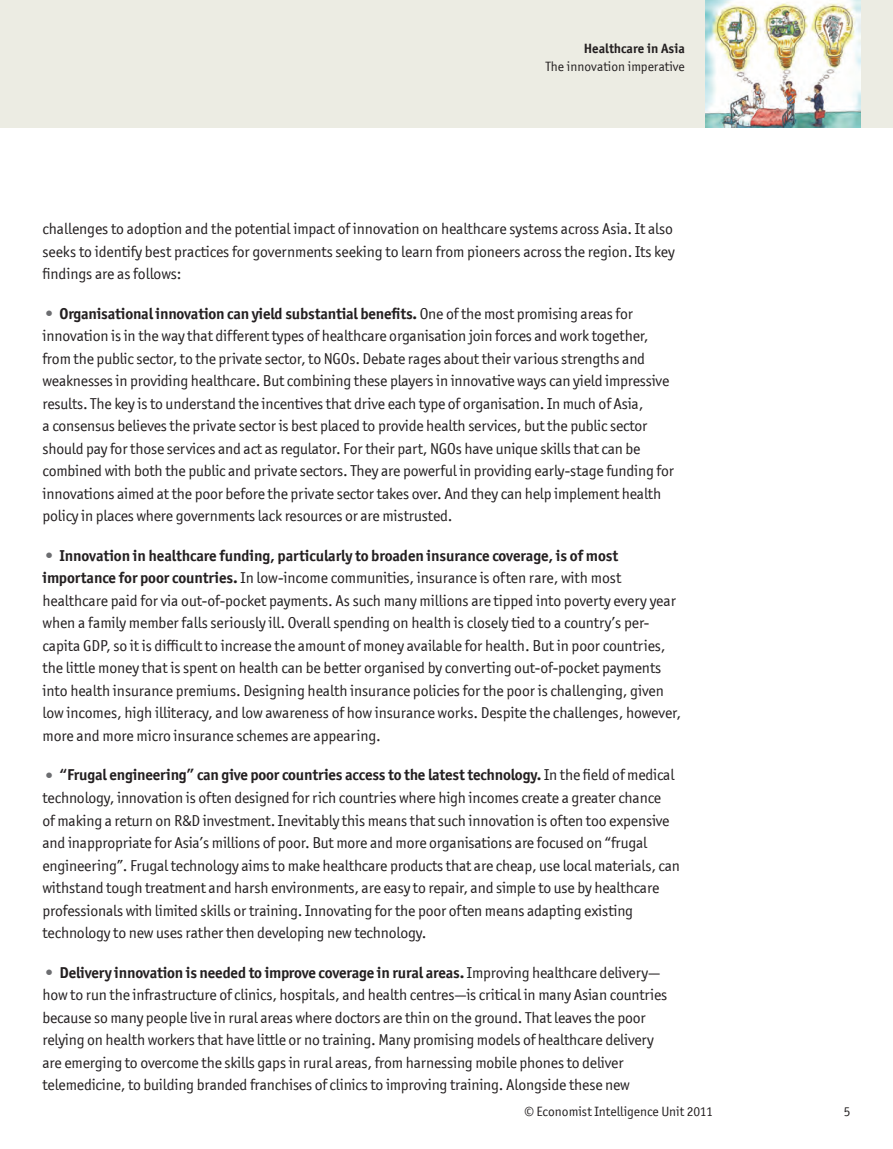
<style>
.page{position:relative;width:893px;height:1149px;background:#fff}
.page>*{position:absolute;margin:0;border:0;box-sizing:border-box;transform-origin:0 0}
.t1{font:15.75px/22.5px "Officina San ITC";letter-spacing:-.01em;color:#231f20}
.t2{font:13.5px "Officina San ITC";color:#231f20}
.t3{font:700 13.5px "Officina San ITC";color:#231f20}
.s1{font-weight:700;font-size:19.5px;color:#6c6d70}
.s2{font-weight:700}
</style>
<div class="page">
<div style="left:0;top:0;width:893px;height:128px;background:#ecece3"></div>
<img style="left:706px;top:0;width:154px;height:128px">
<p class="t3" style="left:584px;top:40px;width:103px">Healthcare in Asia</p>
<p class="t2" style="left:545px;top:59px;width:141px">The innovation imperative</p>
<p class="t1" style="left:43px;top:217px;width:634px;text-align:justify">challenges to adoption and the potential impact of innovation on healthcare systems across Asia. It also seeks to identify best practices for governments seeking to learn from pioneers across the region. Its key findings are as follows:</p>
<p class="t1" style="left:43px;top:302px;width:633px"><span class="s1">•</span> <span class="s2">Organisational innovation can yield substantial benefits.</span> One of the most promising areas for innovation is in the way that different types of healthcare organisation join forces and work together, from the public sector, to the private sector, to NGOs. Debate rages about their various strengths and weaknesses in providing healthcare. But combining these players in innovative ways can yield impressive results. The key is to understand the incentives that drive each type of organisation. In much of Asia,<br>a consensus believes the private sector is best placed to provide health services, but the public sector should pay for those services and act as regulator. For their part, NGOs have unique skills that can be combined with both the public and private sectors. They are powerful in providing early-stage funding for innovations aimed at the poor before the private sector takes over. And they can help implement health policy in places where governments lack resources or are mistrusted.</p>
<p class="t1" style="left:43px;top:544px;width:640px"><span class="s1">•</span> <span class="s2">Innovation in healthcare funding, particularly to broaden insurance coverage, is of most importance for poor countries.</span> In low-income communities, insurance is often rare, with most healthcare paid for via out-of-pocket payments. As such many millions are tipped into poverty every year when a family member falls seriously ill. Overall spending on health is closely tied to a country’s per&shy;capita GDP, so it is difficult to increase the amount of money available for health. But in poor countries, the little money that is spent on health can be better organised by converting out-of-pocket payments into health insurance premiums. Designing health insurance policies for the poor is challenging, given low incomes, high illiteracy, and low awareness of how insurance works. Despite the challenges, however, more and more micro insurance schemes are appearing.</p>
<p class="t1" style="left:43px;top:763px;width:639px"><span class="s1">•</span> <span class="s2">“Frugal engineering” can give poor countries access to the latest technology.</span> In the field of medical technology, innovation is often designed for rich countries where high incomes create a greater chance<br>of making a return on R&amp;D investment. Inevitably this means that such innovation is often too expensive and inappropriate for Asia’s millions of poor. But more and more organisations are focused on “frugal engineering”. Frugal technology aims to make healthcare products that are cheap, use local materials, can withstand tough treatment and harsh environments, are easy to repair, and simple to use by healthcare professionals with limited skills or training. Innovating for the poor often means adapting existing technology to new uses rather then developing new technology.</p>
<p class="t1" style="left:43px;top:960px;width:626px"><span class="s1">•</span> <span class="s2">Delivery innovation is needed to improve coverage in rural areas.</span> Improving healthcare delivery— how to run the infrastructure of clinics, hospitals, and health centres—is critical in many Asian countries because so many people live in rural areas where doctors are thin on the ground. That leaves the poor relying on health workers that have little or no training. Many promising models of healthcare delivery are emerging to overcome the skills gaps in rural areas, from harnessing mobile phones to deliver telemedicine, to building branded franchises of clinics to improving training. Alongside these new</p>
<p class="t2" style="left:524px;top:1103px;width:190px">© Economist Intelligence Unit 2011</p>
<p class="t2" style="left:844px;top:1103px;width:8px">5</p>
</div>
